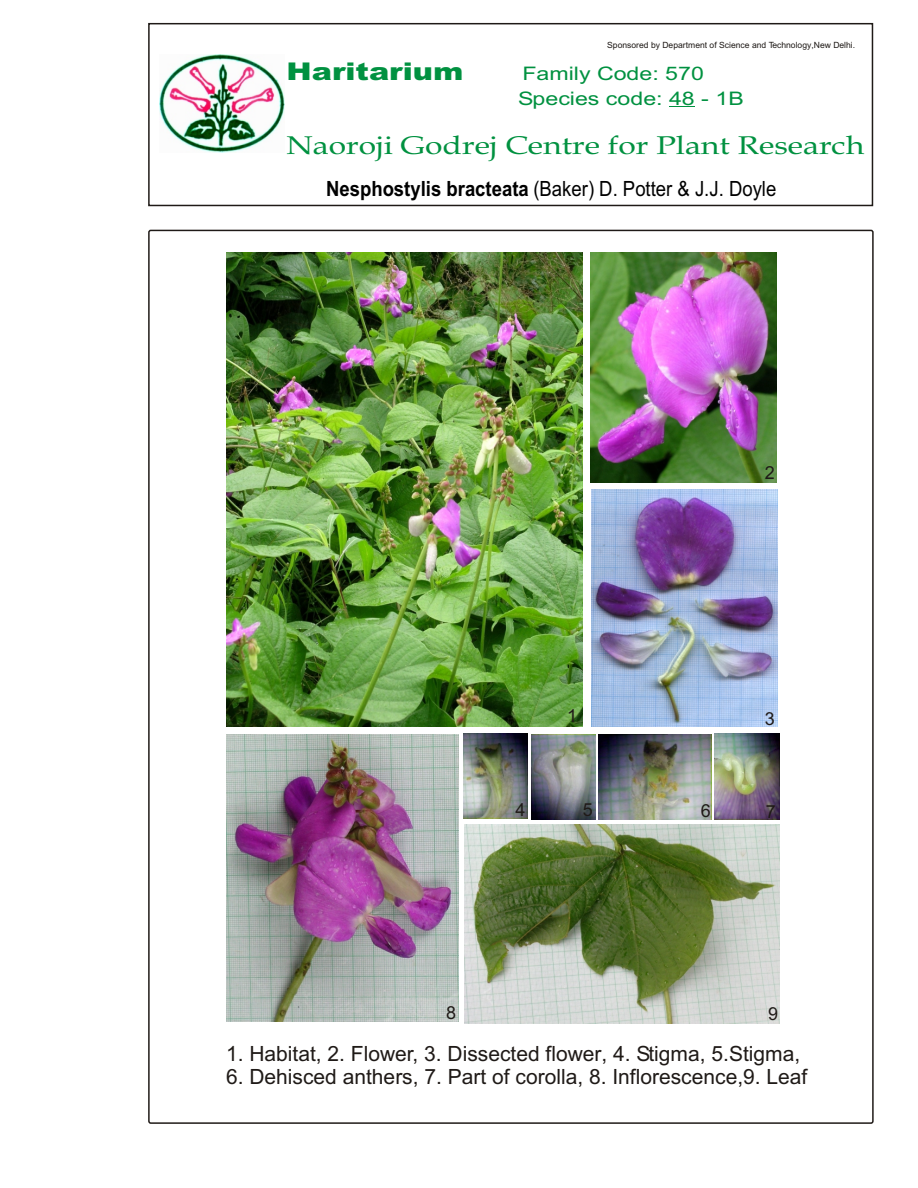
<style>
.page{position:relative;width:918px;height:1188px;background:#fff}
.page>*{position:absolute;margin:0;border:0;box-sizing:border-box;transform-origin:0 0}
.t1{font:25.65px "Book Antiqua";color:#009140;scale:1.24 1}
.t2{font:900 24.45px "Arial";color:#009140;scale:1.24 1}
.t3{font:21px "Arial";color:#1f1a17}
.t4{font:21px "Arial";color:#000;scale:.88 1}
.t5{font:18.6px/24.5px "Arial";color:#009140;scale:1.24 1}
.t6{font:18px "Arial";color:#1f1a17}
.t7{font:8.55px "Arial";color:#1f1a17}
.s1{font-weight:700}
</style>
<div class="page">
<img style="left:464px;top:825px;width:315px;height:199px">
<img style="left:227px;top:734px;width:231px;height:288px">
<img style="left:591px;top:252px;width:186px;height:231px">
<img style="left:227px;top:253px;width:355px;height:474px">
<img style="left:464px;top:734px;width:64px;height:85px">
<img style="left:715px;top:734px;width:64px;height:86px">
<img style="left:591px;top:489px;width:186px;height:238px">
<img style="left:532px;top:735px;width:63px;height:85px">
<img style="left:598px;top:735px;width:114px;height:85px">
<svg style="left:669px;top:106px;width:26px;height:1px"></svg>
<img style="left:160px;top:55px;width:124px;height:97px">
<div style="left:148px;top:23px;width:725px;height:183px;border:2px solid #1f1a17"></div>
<p class="t7" style="left:607px;top:42px;width:250px">Sponsored by Department of Science and Technology,New Delhi.</p>
<p class="t2" style="left:287px;top:63px;width:144px">Haritarium</p>
<p class="t5" style="left:518px;top:63px;width:183px">Family Code: 570<br>Species code: 48 - 1B</p>
<p class="t1" style="left:287px;top:136px;width:467px">Naoroji Godrej Centre for Plant Research</p>
<p class="t4" style="left:326px;top:181px;width:513px"><span class="s1">Nesphostylis bracteata</span> (Baker) D. Potter &amp; J.J. Doyle</p>
<p class="t6" style="left:567px;top:709px;width:12px">1</p>
<p class="t6" style="left:765px;top:466px;width:12px">2</p>
<p class="t6" style="left:765px;top:711px;width:12px">3</p>
<p class="t6" style="left:516px;top:803px;width:12px">4</p>
<p class="t6" style="left:583px;top:803px;width:12px">5</p>
<p class="t6" style="left:701px;top:804px;width:12px">6</p>
<p class="t6" style="left:766px;top:805px;width:12px">7</p>
<p class="t6" style="left:446px;top:1006px;width:12px">8</p>
<p class="t6" style="left:768px;top:1007px;width:12px">9</p>
<p class="t3" style="left:226px;top:1046px;width:576px">1. Habitat, 2. Flower, 3. Dissected flower, 4. Stigma, 5.Stigma,</p>
<p class="t3" style="left:226px;top:1069px;width:583px">6. Dehisced anthers, 7. Part of corolla, 8. Inflorescence,9. Leaf</p>
</div>
